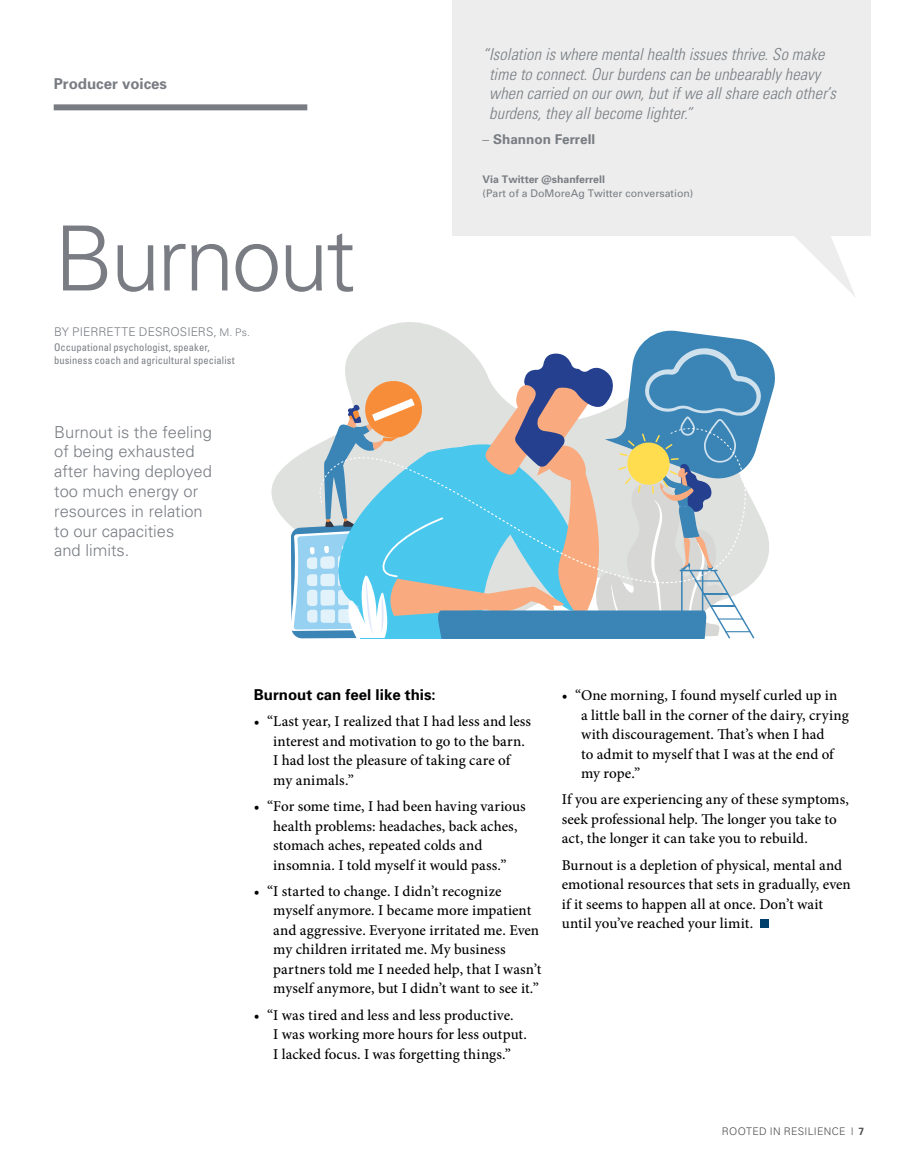
<style>
.page{position:relative;width:905px;height:1161px;background:#fff}
.page>*{position:absolute;margin:0;border:0;box-sizing:border-box;transform-origin:0 0}
.t1{font:300 90px "Univers";letter-spacing:-.035em;color:#797d83}
.t2{font:italic 300 condensed 16.5px/19.5px "Univers";letter-spacing:.01em;color:#797d83}
.t3{font:300 16.5px/19.8px "Univers";color:#797d83}
.t4{font:500 15px/19.5px "Minion Pro";letter-spacing:.005em;color:#000}
.t5{font:700 15px "Univers";color:#000}
.t6{font:700 15px "Univers";color:#797d83}
.t7{font:700 13.5px "Univers";color:#797d83}
.t8{font:300 12px "Univers";letter-spacing:.005em;color:#797d83}
.t9{font:condensed 10.5px/13.5px "Univers";letter-spacing:.01em;color:#797d83}
.t10{font:10.5px "Univers";color:#797d83}
.t11{font:700 10.5px "Univers";color:#797d83}
.t12{font:300 10.5px "Univers";letter-spacing:.035em;color:#4d4d4f}
.s1{font-size:10.5px}
.s2{font-weight:300}
.s3{font-weight:700}
</style>
<div class="page">
<svg style="left:271px;top:322px;width:166px;height:203px"></svg>
<svg style="left:290px;top:328px;width:485px;height:311px"></svg>
<div style="left:54px;top:104px;width:253px;height:6px;background:#797d83"></div>
<div style="left:760px;top:920px;width:8px;height:8px;background:#003e6b"></div>
<div style="left:452px;top:0;width:418px;height:236px;background:#ecedec"></div>
<svg style="left:795px;top:236px;width:60px;height:60px"></svg>
<p class="t6" style="left:54px;top:74px;width:115px">Producer voices</p>
<h1 class="t1" style="left:54px;top:204px;width:303px">Burnout</h1>
<p class="t8" style="left:54px;top:324px;width:197px">BY PIERRETTE DESROSIERS, <span class="s1">M. Ps.</span></p>
<p class="t9" style="left:54px;top:340px;width:182px">Occupational psychologist, speaker, business coach and agricultural specialist</p>
<p class="t3" style="left:54px;top:421px;width:159px">Burnout is the feeling of being exhausted after having deployed too much energy or resources in relation to our capacities<br>and limits.</p>
<p class="t2" style="left:489px;top:44px;width:348px;text-indent:-7px">“Isolation is where mental health issues thrive. So make time to connect. Our burdens can be unbearably heavy when carried on our own, but if we all share each other’s burdens, they all become lighter.”</p>
<p class="t7" style="left:482px;top:131px;width:114px"><span class="s2">–</span> Shannon Ferrell</p>
<p class="t11" style="left:482px;top:173px;width:124px">Via Twitter @shanferrell</p>
<p class="t10" style="left:482px;top:187px;width:212px">(Part of a DoMoreAg Twitter conversation)</p>
<p class="t5" style="left:254px;top:685px;width:183px">Burnout can feel like this:</p>
<p class="t4" style="left:273px;top:712px;width:259px;text-indent:-19px">• “Last year, I realized that I had less and less interest and motivation to go to the barn.<br>I had lost the pleasure of taking care of my animals.”</p>
<p class="t4" style="left:273px;top:797px;width:254px;text-indent:-19px">• “For some time, I had been having various health problems: headaches, back aches, stomach aches, repeated colds and insomnia. I told myself it would pass.”</p>
<p class="t4" style="left:273px;top:881px;width:269px;text-indent:-19px">• “I started to change. I didn’t recognize myself anymore. I became more impatient and aggressive. Everyone irritated me. Even my children irritated me. My business partners told me I needed help, that I wasn’t myself anymore, but I didn’t want to see it.”</p>
<p class="t4" style="left:273px;top:1005px;width:255px;text-indent:-19px">• “I was tired and less and less productive.<br>I was working more hours for less output.<br>I lacked focus. I was forgetting things.”</p>
<p class="t4" style="left:581px;top:686px;width:269px;text-indent:-19px">• “One morning, I found myself curled up in<br>a little ball in the corner of the dairy, crying with discouragement. That’s when I had<br>to admit to myself that I was at the end of my rope.”</p>
<p class="t4" style="left:561px;top:790px;width:289px">If you are experiencing any of these symptoms, seek professional help. The longer you take to act, the longer it can take you to rebuild.</p>
<p class="t4" style="left:561px;top:855px;width:290px">Burnout is a depletion of physical, mental and emotional resources that sets in gradually, even if it seems to happen all at once. Don’t wait until you’ve reached your limit.</p>
<p class="t12" style="left:721px;top:1125px;width:144px">ROOTED IN RESILIENCE | <span class="s3">7</span></p>
</div>
